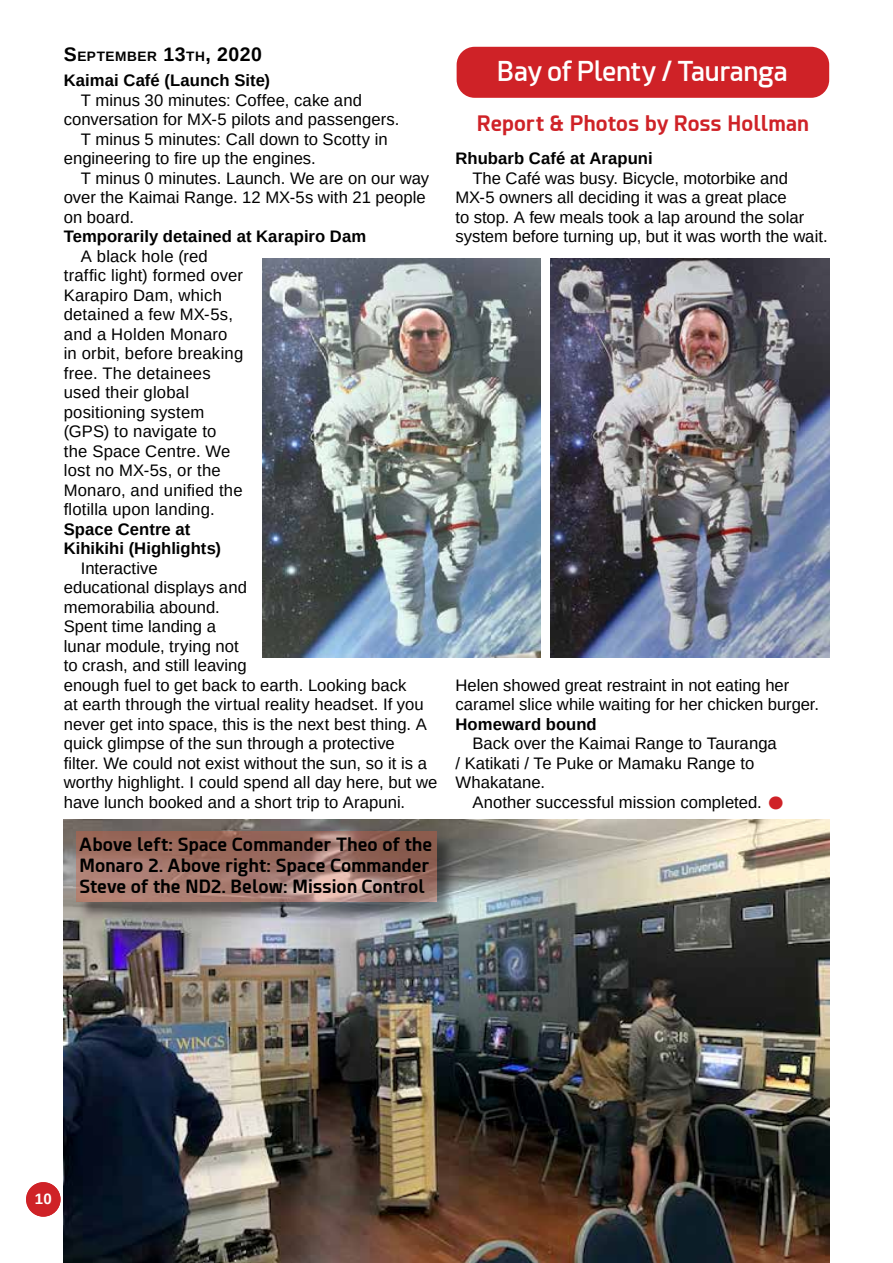
<style>
.page{position:relative;width:893px;height:1263px;background:#fff}
.page>*{position:absolute;margin:0;border:0;box-sizing:border-box;transform-origin:0 0}
.t1{font:700 45px "Esphimere";color:#cf2227}
.t2{font:600 27px "Esphimere";letter-spacing:-.01em;color:#fff}
.t3{font:700 21px "Esphimere";letter-spacing:.01em;color:#cf2227}
.t4{font:700 18px/21px "Esphimere";letter-spacing:.015em;color:#000}
.t5{font:16.65px/19.5px "Arimo";color:#000}
.t6{font:700 16.65px/19.5px "Arimo";letter-spacing:.005em;color:#000}
.t7{font:700 15px "Arimo";color:#fff}
.t8{font:700 13.65px "Arimo";letter-spacing:.04em;color:#000}
.s1{font-size:19.5px}
</style>
<div class="page">
<div style="left:26px;top:1182px;width:35px;height:34px;background:#cf2227;border-radius:50%"></div>
<div style="left:457px;top:47px;width:372px;height:51px;background:#cf2227;border-radius:18px"></div>
<img style="left:64px;top:820px;width:765px;height:443px">
<img style="left:551px;top:259px;width:278px;height:399px">
<img style="left:263px;top:259px;width:278px;height:399px">
<svg style="left:78px;top:834px;width:377px;height:87px;background:#7c7e7f"></svg>
<svg style="left:76px;top:832px;width:360px;height:70px;background:#a4776c"></svg>
<p class="t8" style="left:64px;top:47px;width:200px"><span class="s1">S</span>EPTEMBER <span class="s1">13</span>TH<span class="s1">, 2020</span></p>
<p class="t6" style="left:64px;top:71px;width:208px">Kaimai Café (Launch Site)</p>
<p class="t5" style="left:81px;top:91px;width:283px">T minus 30 minutes: Coffee, cake and</p>
<p class="t5" style="left:64px;top:110px;width:337px">conversation for MX-5 pilots and passengers.</p>
<p class="t5" style="left:81px;top:130px;width:308px">T minus 5 minutes: Call down to Scotty in</p>
<p class="t5" style="left:64px;top:149px;width:254px">engineering to fire up the engines.</p>
<p class="t5" style="left:81px;top:169px;width:350px">T minus 0 minutes. Launch. We are on our way</p>
<p class="t5" style="left:64px;top:188px;width:364px">over the Kaimai Range. 12 MX-5s with 21 people</p>
<p class="t5" style="left:64px;top:208px;width:72px">on board.</p>
<p class="t6" style="left:64px;top:227px;width:304px">Temporarily detained at Karapiro Dam</p>
<p class="t5" style="left:64px;top:247px;width:181px;text-indent:17px">A black hole (red traffic light) formed over<br>Karapiro Dam, which detained a few MX-5s, and a Holden Monaro in orbit, before breaking free. The detainees used their global positioning system (GPS) to navigate to the Space Centre. We lost no MX-5s, or the<br>Monaro, and unified the flotilla upon landing.</p>
<p class="t6" style="left:64px;top:520px;width:159px">Space Centre at<br>Kihikihi (Highlights)</p>
<p class="t5" style="left:64px;top:558px;width:375px;text-indent:17px">Interactive<br>educational displays and<br>memorabilia abound.<br>Spent time landing a<br>lunar module, trying not<br>to crash, and still leaving<br>enough fuel to get back to earth. Looking back<br>at earth through the virtual reality headset. If you never get into space, this is the next best thing. A quick glimpse of the sun through a protective<br>filter. We could not exist without the sun, so it is a worthy highlight. I could spend all day here, but we have lunch booked and a short trip to Arapuni.</p>
<p class="t4" style="left:80px;top:834px;width:354px">Above left: Space Commander Theo of the<br>Monaro 2. Above right: Space Commander<br>Steve of the ND2. Below: Mission Control</p>
<h2 class="t2" style="left:497px;top:54px;width:292px">Bay of Plenty / Tauranga</h2>
<p class="t3" style="left:477px;top:111px;width:333px">Report &amp; Photos by Ross Hollman</p>
<p class="t6" style="left:455px;top:149px;width:199px">Rhubarb Café at Arapuni</p>
<p class="t5" style="left:455px;top:168px;width:374px;text-indent:17px">The Café was busy. Bicycle, motorbike and MX-5 owners all deciding it was a great place<br>to stop. A few meals took a lap around the solar system before turning up, but it was worth the wait.</p>
<p class="t5" style="left:455px;top:675px;width:365px">Helen showed great restraint in not eating her caramel slice while waiting for her chicken burger.</p>
<p class="t6" style="left:455px;top:715px;width:143px">Homeward bound</p>
<p class="t5" style="left:455px;top:734px;width:323px;text-indent:17px">Back over the Kaimai Range to Tauranga / Katikati / Te Puke or Mamaku Range to<br>Whakatane.</p>
<p class="t5" style="left:472px;top:792px;width:291px">Another successful mission completed.</p>
<h1 class="t1" style="left:767px;top:776px;width:20px">•</h1>
<p class="t7" style="left:35px;top:1188px;width:19px">10</p>
</div>
